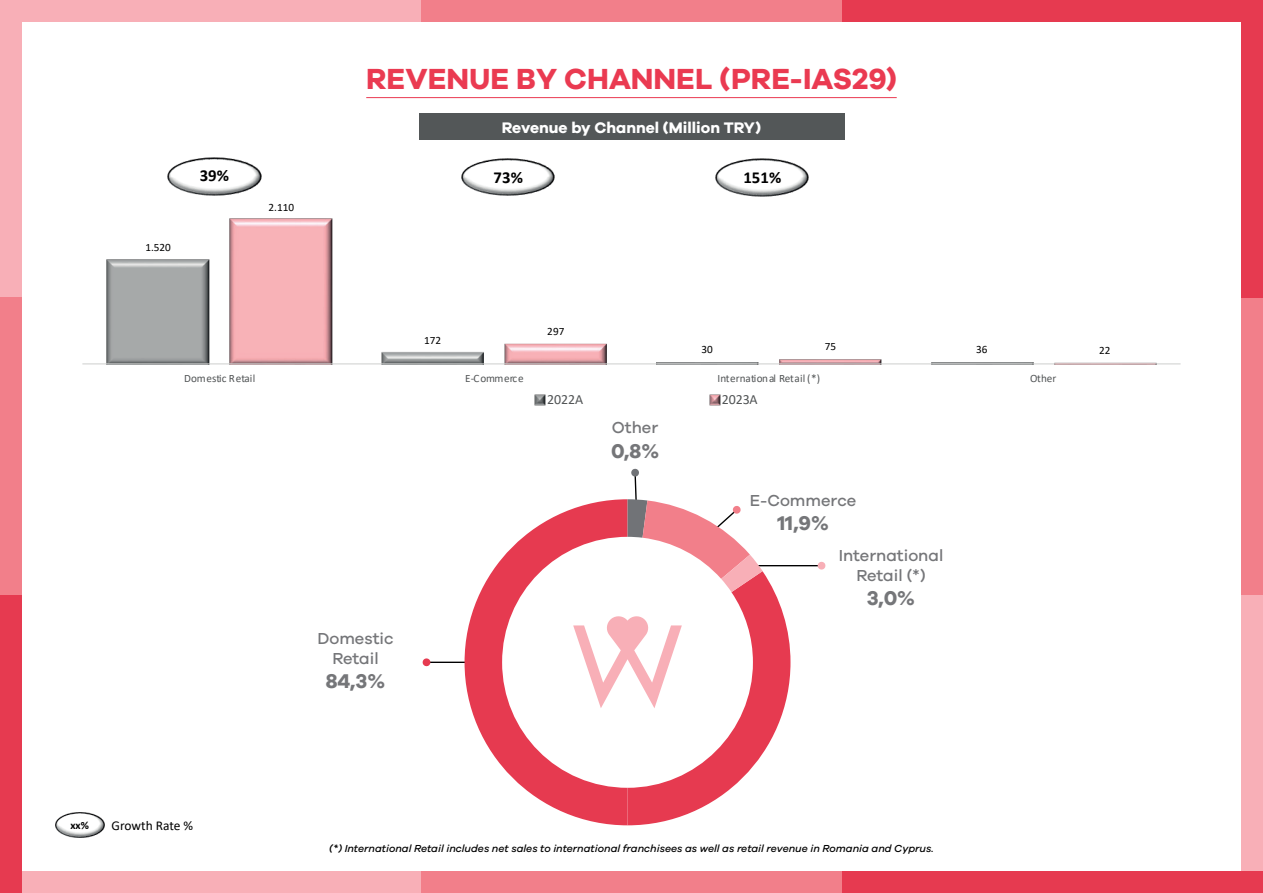
<style>
.page{position:relative;width:1263px;height:893px;background:#fff}
.page>*{position:absolute;margin:0;border:0;box-sizing:border-box;transform-origin:0 0}
.t1{font:700 30px "Galano Grotesque";color:#ea3a51}
.t2{font:700 20.55px "Galano Grotesque";color:#757679}
.t3{font:700 16.8px "Calibri";letter-spacing:.005em;color:#000001}
.t4{font:500 16.5px/19.6px "Galano Grotesque";color:#757679;text-align:center}
.t5{font:700 15.75px "Galano Grotesque";color:#fff}
.t6{font:13.95px "Calibri";letter-spacing:-.005em;color:#515455}
.t7{font:13.5px "Calibri";color:#000001}
.t8{font:11.25px "Calibri";color:#515455}
.t9{font:11.25px "Calibri";color:#000001}
.t10{font:700 11.25px "Calibri";color:#000001}
.t11{font:italic 500 10.5px "Galano Grotesque";color:#000001}
</style>
<div class="page">
<hr style="left:366px;top:97px;width:531px;height:1px;background:#ea3a51">
<div style="left:419px;top:113px;width:425px;height:27px;background:#535758"></div>
<div style="left:0;top:0;width:421px;height:21px;background:#f8afb7"></div>
<div style="left:0;top:872px;width:421px;height:21px;background:#f8afb7"></div>
<div style="left:0;top:0;width:21px;height:298px;background:#f8afb7"></div>
<div style="left:1242px;top:595px;width:21px;height:298px;background:#f8afb7"></div>
<div style="left:421px;top:0;width:421px;height:21px;background:#f27f8a"></div>
<div style="left:421px;top:872px;width:421px;height:21px;background:#f27f8a"></div>
<div style="left:0;top:298px;width:21px;height:297px;background:#f27f8a"></div>
<div style="left:1242px;top:298px;width:21px;height:297px;background:#f27f8a"></div>
<div style="left:842px;top:0;width:421px;height:21px;background:#e63a50"></div>
<div style="left:842px;top:872px;width:421px;height:21px;background:#e63a50"></div>
<div style="left:0;top:595px;width:21px;height:298px;background:#e63a50"></div>
<div style="left:1242px;top:0;width:21px;height:298px;background:#e63a50"></div>
<img style="left:55px;top:812px;width:50px;height:26px">
<hr style="left:426px;top:662px;width:45px;height:1px;background:#000001">
<svg style="left:422px;top:658px;width:9px;height:9px"></svg>
<hr style="left:748px;top:565px;width:73px;height:1px;background:#000001">
<svg style="left:817px;top:561px;width:9px;height:9px"></svg>
<svg style="left:464px;top:508px;width:109px;height:308px"></svg>
<svg style="left:573px;top:468px;width:217px;height:357px"></svg>
<img style="left:105px;top:259px;width:124px;height:106px">
<img style="left:229px;top:218px;width:928px;height:147px">
<hr style="left:82px;top:363px;width:1098px;height:1px;background:#cfd1d0">
<svg style="left:534px;top:394px;width:12px;height:12px"></svg>
<svg style="left:709px;top:394px;width:12px;height:12px"></svg>
<img style="left:167px;top:157px;width:95px;height:39px">
<img style="left:461px;top:158px;width:94px;height:38px">
<img style="left:715px;top:158px;width:94px;height:39px">
<p class="t9" style="left:145px;top:240px;width:27px">1.520</p>
<h1 class="t1" style="left:366px;top:60px;width:532px">REVENUE BY CHANNEL (PRE-IAS29)</h1>
<h3 class="t5" style="left:502px;top:118px;width:261px">Revenue by Channel (Million TRY)</h3>
<h3 class="t3" style="left:200px;top:164px;width:31px">39%</h3>
<h3 class="t3" style="left:493px;top:165px;width:31px">73%</h3>
<h3 class="t3" style="left:743px;top:165px;width:39px">151%</h3>
<p class="t9" style="left:269px;top:200px;width:27px">2.110</p>
<p class="t9" style="left:424px;top:332px;width:19px">172</p>
<p class="t9" style="left:547px;top:324px;width:19px">297</p>
<p class="t9" style="left:825px;top:338px;width:13px">75</p>
<p class="t9" style="left:701px;top:342px;width:13px">30</p>
<p class="t9" style="left:976px;top:341px;width:13px">36</p>
<p class="t8" style="left:184px;top:371px;width:73px">Domestic Retail</p>
<p class="t8" style="left:465px;top:371px;width:60px">E-Commerce</p>
<p class="t8" style="left:717px;top:371px;width:104px">International Retail (*)</p>
<p class="t8" style="left:1030px;top:371px;width:28px">Other</p>
<h3 class="t6" style="left:547px;top:390px;width:38px">2022A</h3>
<h3 class="t6" style="left:722px;top:390px;width:38px">2023A</h3>
<h3 class="t4" style="left:612px;top:417px;width:48px">Other</h3>
<h3 class="t4" style="left:317px;top:628px;width:78px">Domestic<br>Retail</h3>
<h2 class="t2" style="left:326px;top:669px;width:61px">84,3%</h2>
<h2 class="t2" style="left:611px;top:438px;width:49px">0,8%</h2>
<h3 class="t4" style="left:750px;top:490px;width:108px">E-Commerce</h3>
<h2 class="t2" style="left:777px;top:511px;width:53px">11,9%</h2>
<h3 class="t4" style="left:839px;top:545px;width:106px">International<br>Retail (*)</h3>
<h2 class="t2" style="left:867px;top:585px;width:50px">3,0%</h2>
<p class="t9" style="left:1099px;top:343px;width:13px">22</p>
<p class="t10" style="left:70px;top:817px;width:20px">xx%</p>
<p class="t7" style="left:111px;top:816px;width:83px">Growth Rate %</p>
<p class="t11" style="left:329px;top:842px;width:606px">(*) International Retail includes net sales to international franchisees as well as retail revenue in Romania and Cyprus.</p>
</div>
